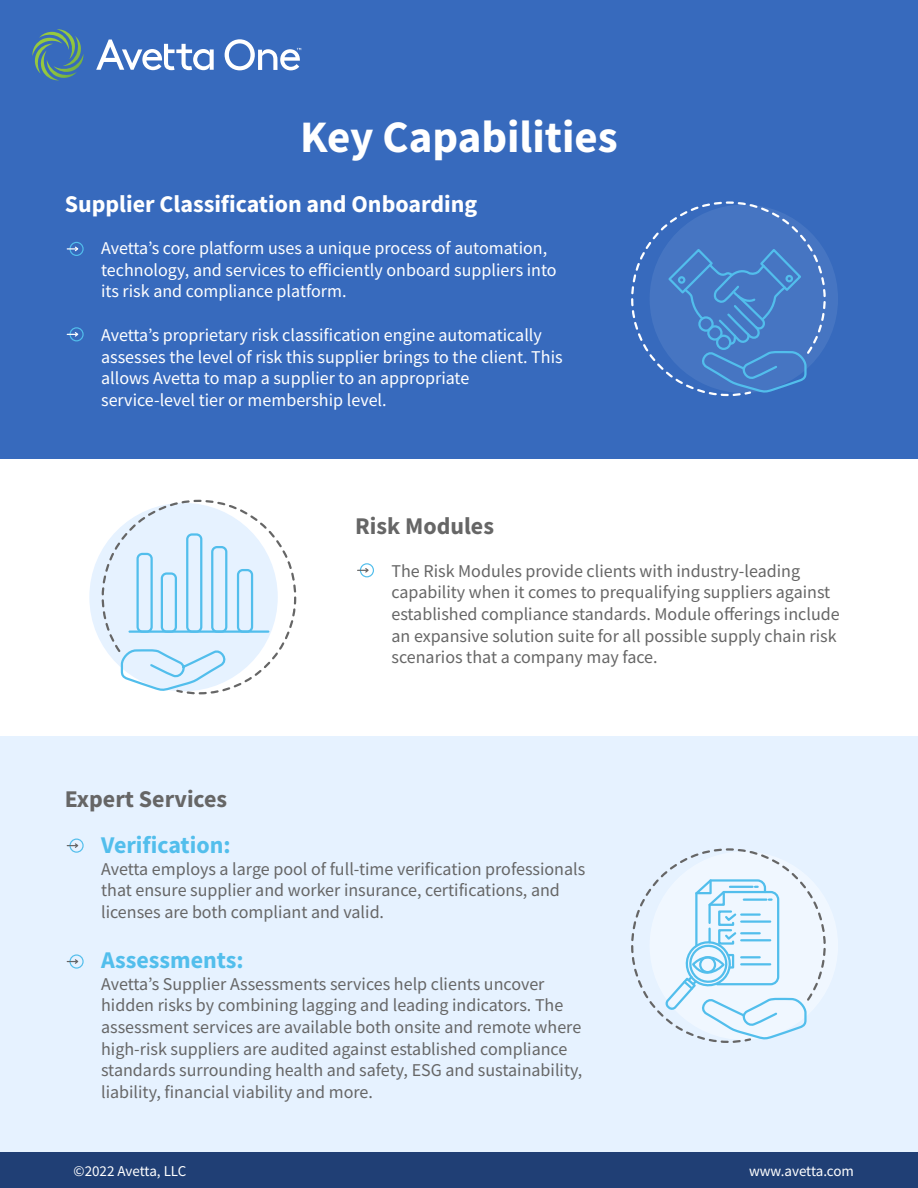
<style>
.page{position:relative;width:918px;height:1188px;background:#fff}
.page>*{position:absolute;margin:0;border:0;box-sizing:border-box;transform-origin:0 0}
.t1{font:700 45px "Source Sans Pro";color:#fff}
.t2{font:700 24px "Source Sans Pro";color:#fff}
.t3{font:700 24px "Source Sans Pro";color:#666}
.t4{font:700 24px "Source Sans Pro";color:#52beec}
.t5{font:18px/21.6px "Source Sans Pro";color:#666}
.t6{font:18px/21.8px "Source Sans Pro";color:#fff}
.t7{font:15px "Source Sans Pro";letter-spacing:-.005em;color:#fff}
</style>
<div class="page">
<div style="left:0;top:0;width:918px;height:458px;background:#376abd"></div>
<div style="left:0;top:737px;width:918px;height:425px;background:#e6f2ff"></div>
<div style="left:0;top:1152px;width:918px;height:36px;background:#203f75"></div>
<div style="left:69px;top:242px;width:15px;height:14px;border:1px solid #52beec;border-radius:50%"></div>
<svg style="left:67px;top:246px;width:12px;height:6px"></svg>
<div style="left:69px;top:327px;width:15px;height:14px;border:1px solid #52beec;border-radius:50%"></div>
<svg style="left:67px;top:331px;width:12px;height:7px"></svg>
<div style="left:69px;top:839px;width:15px;height:14px;border:1px solid #52beec;border-radius:50%"></div>
<svg style="left:67px;top:842px;width:12px;height:7px"></svg>
<div style="left:69px;top:954px;width:15px;height:15px;border:1px solid #52beec;border-radius:50%"></div>
<svg style="left:67px;top:958px;width:12px;height:7px"></svg>
<div style="left:360px;top:563px;width:14px;height:14px;border:1px solid #52beec;border-radius:50%"></div>
<svg style="left:358px;top:567px;width:11px;height:7px"></svg>
<svg style="left:631px;top:848px;width:195px;height:195px"></svg>
<svg style="left:100px;top:499px;width:197px;height:196px"></svg>
<hr style="left:130px;top:631px;width:138px;height:2px;background:#52beec">
<div style="left:186px;top:533px;width:16px;height:100px;border:2px solid #52beec;border-radius:5px"></div>
<div style="left:136px;top:553px;width:17px;height:80px;border:2px solid #52beec;border-radius:5px"></div>
<div style="left:161px;top:572px;width:16px;height:61px;border:2px solid #52beec;border-radius:5px"></div>
<div style="left:211px;top:546px;width:16px;height:87px;border:2px solid #52beec;border-radius:5px"></div>
<div style="left:237px;top:569px;width:16px;height:64px;border:2px solid #52beec;border-radius:5px"></div>
<svg style="left:631px;top:201px;width:196px;height:196px"></svg>
<svg style="left:32px;top:29px;width:51px;height:51px"></svg>
<svg style="left:96px;top:40px;width:118px;height:30px"></svg>
<svg style="left:225px;top:39px;width:76px;height:31px"></svg>
<h1 class="t1" style="left:300px;top:107px;width:319px">Key Capabilities</h1>
<h2 class="t2" style="left:65px;top:187px;width:414px">Supplier Classification and Onboarding</h2>
<p class="t6" style="left:101px;top:237px;width:457px">Avettaʼs core platform uses a unique process of automation, technology, and services to efficiently onboard suppliers into its risk and compliance platform.</p>
<p class="t6" style="left:101px;top:324px;width:463px">Avettaʼs proprietary risk classification engine automatically assesses the level of risk this supplier brings to the client. This allows Avetta to map a supplier to an appropriate service-level tier or membership level.</p>
<h2 class="t3" style="left:355px;top:510px;width:140px">Risk Modules</h2>
<p class="t5" style="left:392px;top:560px;width:450px">The Risk Modules provide clients with industry-leading capability when it comes to prequalifying suppliers against established compliance standards. Module offerings include an expansive solution suite for all possible supply chain risk scenarios that a company may face.</p>
<h2 class="t3" style="left:65px;top:783px;width:164px">Expert Services</h2>
<h2 class="t4" style="left:101px;top:829px;width:131px">Verification:</h2>
<p class="t5" style="left:101px;top:858px;width:486px">Avetta employs a large pool of full-time verification professionals that ensure supplier and worker insurance, certifications, and licenses are both compliant and valid.</p>
<h2 class="t4" style="left:101px;top:944px;width:144px">Assessments:</h2>
<p class="t5" style="left:101px;top:973px;width:483px">Avettaʼs Supplier Assessments services help clients uncover hidden risks by combining lagging and leading indicators. The assessment services are available both onsite and remote where high-risk suppliers are audited against established compliance standards surrounding health and safety, ESG and sustainability, liability, financial viability and more.</p>
<p class="t7" style="left:74px;top:1161px;width:114px">©2022 Avetta, LLC</p>
<p class="t7" style="left:749px;top:1161px;width:106px">www.avetta.com</p>
</div>
